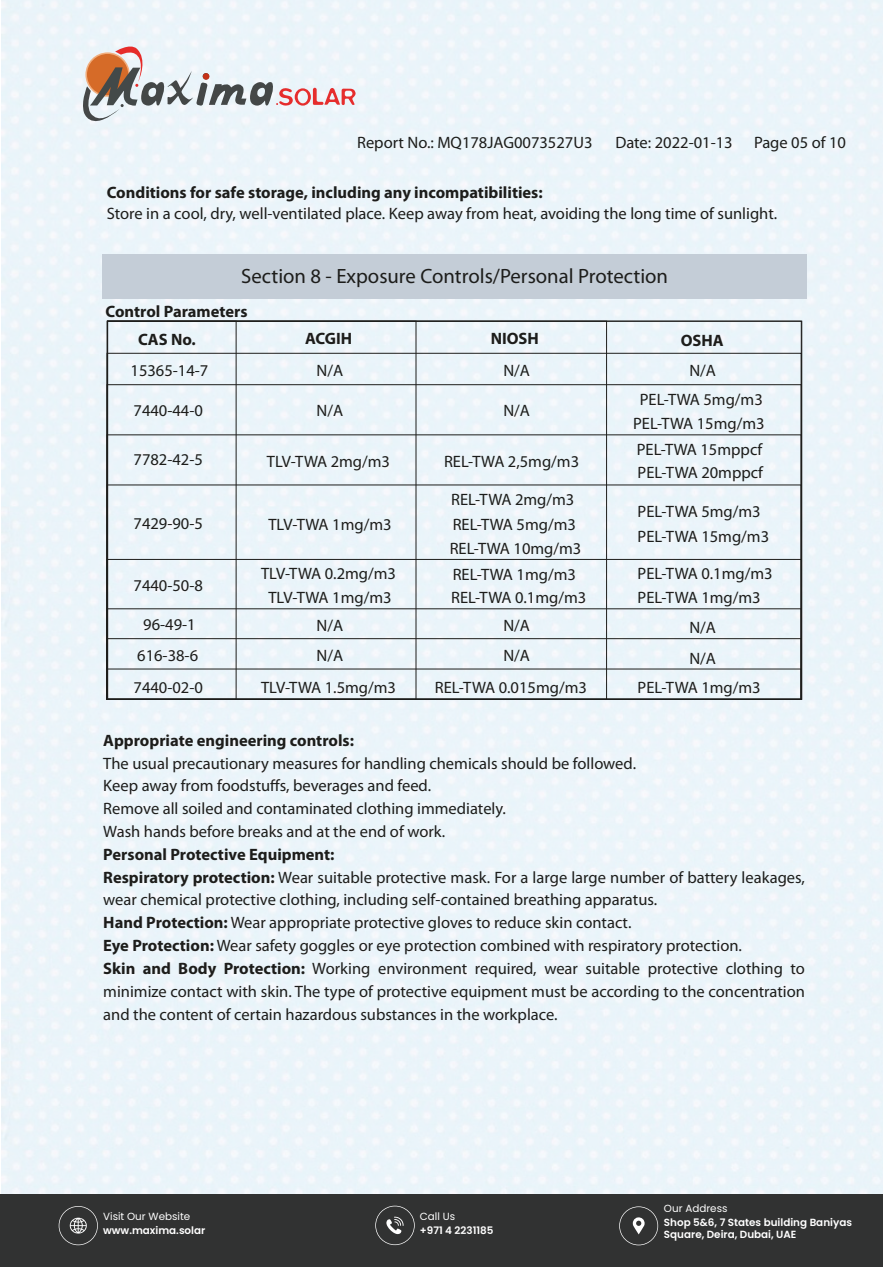
<style>
.page{position:relative;width:883px;height:1267px;background:#fff}
.page>*{position:absolute;margin:0;border:0;box-sizing:border-box;transform-origin:0 0}
.t1{font:20.7px "Myriad Pro";color:#1d1d1b}
.t2{font:16.5px/22.8px "Myriad Pro";color:#1d1d1b}
.t3{font:700 16.5px/27.6px "Myriad Pro";color:#1d1d1b}
.t4{font:600 10.35px/12.5px "Poppins";color:#fff}
.t5{font:10.35px "Poppins";color:#fff}
.s1{font-weight:700}
</style>
<div class="page">
<img style="left:1px;top:0;width:881px;height:1194px">
<div style="left:102px;top:254px;width:705px;height:44px;background:#c4cdd7"></div>
<div style="left:107px;top:638px;width:694px;height:61px;border:1px solid #1d1d1b"></div>
<div style="left:107px;top:321px;width:129px;height:378px;border:1px solid #1e1e1c"></div>
<svg style="left:81px;top:42px;width:275px;height:88px;background:#d7d4d6"></svg>
<div style="left:0;top:1194px;width:882px;height:72px;background:#313232"></div>
<svg style="left:59px;top:1206px;width:39px;height:39px"></svg>
<svg style="left:375px;top:1205px;width:40px;height:40px"></svg>
<svg style="left:619px;top:1206px;width:39px;height:39px"></svg>
<p class="t2" style="left:357px;top:132px;width:237px">Report No.: MQ178JAG0073527U3</p>
<p class="t2" style="left:615px;top:132px;width:119px">Date: 2022-01-13</p>
<p class="t2" style="left:753px;top:132px;width:94px">Page 05 of 10</p>
<p class="t3" style="left:107px;top:180px;width:437px">Conditions for safe storage, including any incompatibilities:</p>
<p class="t2" style="left:107px;top:204px;width:671px">Store in a cool, dry, well-ventilated place. Keep away from heat, avoiding the long time of sunlight.</p>
<p class="t1" style="left:241px;top:268px;width:428px">Section 8 - Exposure Controls/Personal Protection</p>
<p class="t3" style="left:138px;top:299px;width:111px;text-indent:-32px">Control Parameters<br>CAS No.</p>
<p class="t2" style="left:130px;top:360px;width:79px">15365-14-7</p>
<p class="t2" style="left:316px;top:360px;width:28px">N/A</p>
<p class="t3" style="left:305px;top:326px;width:49px">ACGIH</p>
<p class="t3" style="left:490px;top:326px;width:50px">NIOSH</p>
<p class="t3" style="left:680px;top:328px;width:44px">OSHA</p>
<p class="t2" style="left:503px;top:360px;width:28px">N/A</p>
<p class="t2" style="left:689px;top:360px;width:28px">N/A</p>
<p class="t2" style="left:133px;top:401px;width:71px">7440-44-0</p>
<p class="t2" style="left:133px;top:449px;width:71px">7782-42-5</p>
<p class="t2" style="left:133px;top:513px;width:71px">7429-90-5</p>
<p class="t2" style="left:133px;top:575px;width:71px">7440-50-8</p>
<p class="t2" style="left:137px;top:611px;width:62px;line-height:30.2px;text-align:center">96-49-1<br>616-38-6</p>
<p class="t2" style="left:133px;top:677px;width:71px">7440-02-0</p>
<p class="t2" style="left:316px;top:401px;width:28px">N/A</p>
<p class="t2" style="left:503px;top:401px;width:28px">N/A</p>
<p class="t2" style="left:267px;top:451px;width:125px">TLV-TWA 2mg/m3</p>
<p class="t2" style="left:444px;top:451px;width:137px">REL-TWA 2,5mg/m3</p>
<p class="t2" style="left:268px;top:514px;width:125px">TLV-TWA 1mg/m3</p>
<p class="t2" style="left:261px;top:562px;width:136px;line-height:24.5px;text-align:center">TLV-TWA 0.2mg/m3<br>TLV-TWA 1mg/m3</p>
<p class="t2" style="left:449px;top:489px;width:133px;line-height:24.5px">REL-TWA 2mg/m3<br>REL-TWA 5mg/m3<br>REL-TWA 10mg/m3</p>
<p class="t2" style="left:451px;top:564px;width:137px">REL-TWA 1mg/m3<br>REL-TWA 0.1mg/m3</p>
<p class="t2" style="left:316px;top:615px;width:28px">N/A</p>
<p class="t2" style="left:503px;top:615px;width:28px">N/A</p>
<p class="t2" style="left:633px;top:388px;width:133px;line-height:24.3px;text-align:center">PEL-TWA 5mg/m3<br>PEL-TWA 15mg/m3</p>
<p class="t2" style="left:636px;top:440px;width:128px">PEL-TWA 15mppcf<br>PEL-TWA 20mppcf</p>
<p class="t2" style="left:637px;top:500px;width:133px;line-height:25.2px">PEL-TWA 5mg/m3<br>PEL-TWA 15mg/m3</p>
<p class="t2" style="left:637px;top:562px;width:136px;line-height:24.5px">PEL-TWA 0.1mg/m3<br>PEL-TWA 1mg/m3</p>
<p class="t2" style="left:689px;top:618px;width:28px">N/A</p>
<p class="t2" style="left:316px;top:645px;width:28px">N/A</p>
<p class="t2" style="left:503px;top:645px;width:28px">N/A</p>
<p class="t2" style="left:689px;top:648px;width:28px">N/A</p>
<p class="t2" style="left:261px;top:677px;width:136px">TLV-TWA 1.5mg/m3</p>
<p class="t2" style="left:435px;top:677px;width:153px">REL-TWA 0.015mg/m3</p>
<p class="t2" style="left:637px;top:677px;width:125px">PEL-TWA 1mg/m3</p>
<p class="t3" style="left:103px;top:727px;width:252px">Appropriate engineering controls:</p>
<p class="t2" style="left:103px;top:753px;width:534px">The usual precautionary measures for handling chemicals should be followed.<br>Keep away from foodstuffs, beverages and feed.<br>Remove all soiled and contaminated clothing immediately.<br>Wash hands before breaks and at the end of work.</p>
<p class="t2" style="left:103px;top:844px;width:703px"><span class="s1">Personal Protective Equipment:<br>Respiratory protection:</span> Wear suitable protective mask. For a large large number of battery leakages, wear chemical protective clothing, including self-contained breathing apparatus.<br><span class="s1">Hand Protection:</span> Wear appropriate protective gloves to reduce skin contact.<br><span class="s1">Eye Protection:</span> Wear safety goggles or eye protection combined with respiratory protection.<br><span class="s1">Skin and Body Protection:</span> Working environment required, wear suitable protective clothing to minimize contact with skin. The type of protective equipment must be according to the concentration and the content of certain hazardous substances in the workplace.</p>
<p class="t5" style="left:103px;top:1210px;width:89px">Visit Our Website</p>
<p class="t4" style="left:103px;top:1224px;width:104px">www.maxima.solar</p>
<p class="t5" style="left:420px;top:1210px;width:37px">Call Us</p>
<p class="t4" style="left:420px;top:1224px;width:75px">+971 4 2231185</p>
<p class="t5" style="left:663px;top:1201px;width:65px">Our Address</p>
<p class="t4" style="left:663px;top:1216px;width:189px">Shop 5&amp;6, 7 States building Baniyas<br>Square, Deira, Dubai, UAE</p>
</div>
